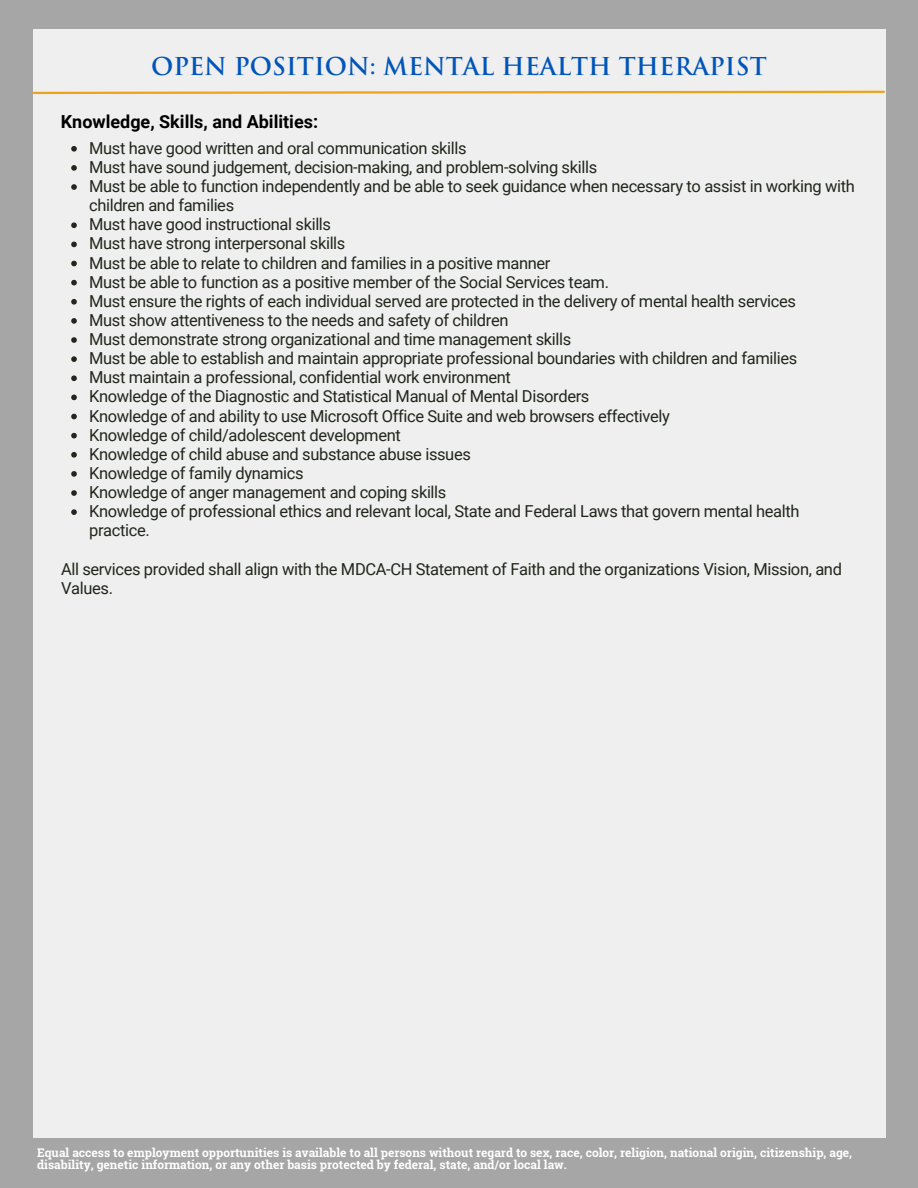
<style>
.page{position:relative;width:918px;height:1188px;background:#a6a6a6}
.page>*{position:absolute;margin:0;border:0;box-sizing:border-box;transform-origin:0 0}
.t1{font:700 24px "Trajan Pro";color:#0155b9}
.t2{font:700 18px "Roboto";color:#000}
.t3{font:16.5px/19.2px "Roboto";letter-spacing:-.02em;color:#21271c}
.t4{font:700 12px/12.5px "Roboto Slab";color:#fff}
</style>
<div class="page">
<div style="left:33px;top:29px;width:853px;height:1108px;background:#efefef"></div>
<svg style="left:71px;top:146px;width:6px;height:6px"></svg>
<svg style="left:71px;top:165px;width:6px;height:6px"></svg>
<svg style="left:71px;top:184px;width:6px;height:6px"></svg>
<svg style="left:71px;top:222px;width:6px;height:6px"></svg>
<svg style="left:71px;top:242px;width:6px;height:5px"></svg>
<svg style="left:71px;top:261px;width:6px;height:5px"></svg>
<svg style="left:71px;top:280px;width:6px;height:5px"></svg>
<svg style="left:71px;top:299px;width:6px;height:6px"></svg>
<svg style="left:71px;top:318px;width:6px;height:6px"></svg>
<svg style="left:71px;top:337px;width:6px;height:6px"></svg>
<svg style="left:71px;top:356px;width:6px;height:6px"></svg>
<svg style="left:71px;top:375px;width:6px;height:6px"></svg>
<svg style="left:71px;top:395px;width:6px;height:5px"></svg>
<svg style="left:71px;top:414px;width:6px;height:5px"></svg>
<svg style="left:71px;top:433px;width:6px;height:5px"></svg>
<svg style="left:71px;top:452px;width:6px;height:6px"></svg>
<svg style="left:71px;top:471px;width:6px;height:6px"></svg>
<svg style="left:71px;top:490px;width:6px;height:6px"></svg>
<svg style="left:71px;top:509px;width:6px;height:6px"></svg>
<svg style="left:32px;top:90px;width:853px;height:4px"></svg>
<h1 class="t1" style="left:151px;top:57px;width:617px">OPEN POSITION: MENTAL HEALTH THERAPIST</h1>
<p class="t2" style="left:61px;top:111px;width:259px">Knowledge, Skills, and Abilities:</p>
<p class="t3" style="left:89px;top:139px;width:767px">Must have good written and oral communication skills<br>Must have sound judgement, decision-making, and problem-solving skills<br>Must be able to function independently and be able to seek guidance when necessary to assist in working with children and families<br>Must have good instructional skills<br>Must have strong interpersonal skills<br>Must be able to relate to children and families in a positive manner<br>Must be able to function as a positive member of the Social Services team.<br>Must ensure the rights of each individual served are protected in the delivery of mental health services<br>Must show attentiveness to the needs and safety of children<br>Must demonstrate strong organizational and time management skills<br>Must be able to establish and maintain appropriate professional boundaries with children and families<br>Must maintain a professional, confidential work environment<br>Knowledge of the Diagnostic and Statistical Manual of Mental Disorders<br>Knowledge of and ability to use Microsoft Office Suite and web browsers effectively<br>Knowledge of child/adolescent development<br>Knowledge of child abuse and substance abuse issues<br>Knowledge of family dynamics<br>Knowledge of anger management and coping skills<br>Knowledge of professional ethics and relevant local, State and Federal Laws that govern mental health practice.</p>
<p class="t3" style="left:61px;top:559px;width:782px">All services provided shall align with the MDCA-CH Statement of Faith and the organizations Vision, Mission, and<br>Values.</p>
<p class="t4" style="left:37px;top:1146px;width:817px">Equal access to employment opportunities is available to all persons without regard to sex, race, color, religion, national origin, citizenship, age, disability, genetic information, or any other basis protected by federal, state, and/or local law.</p>
</div>
